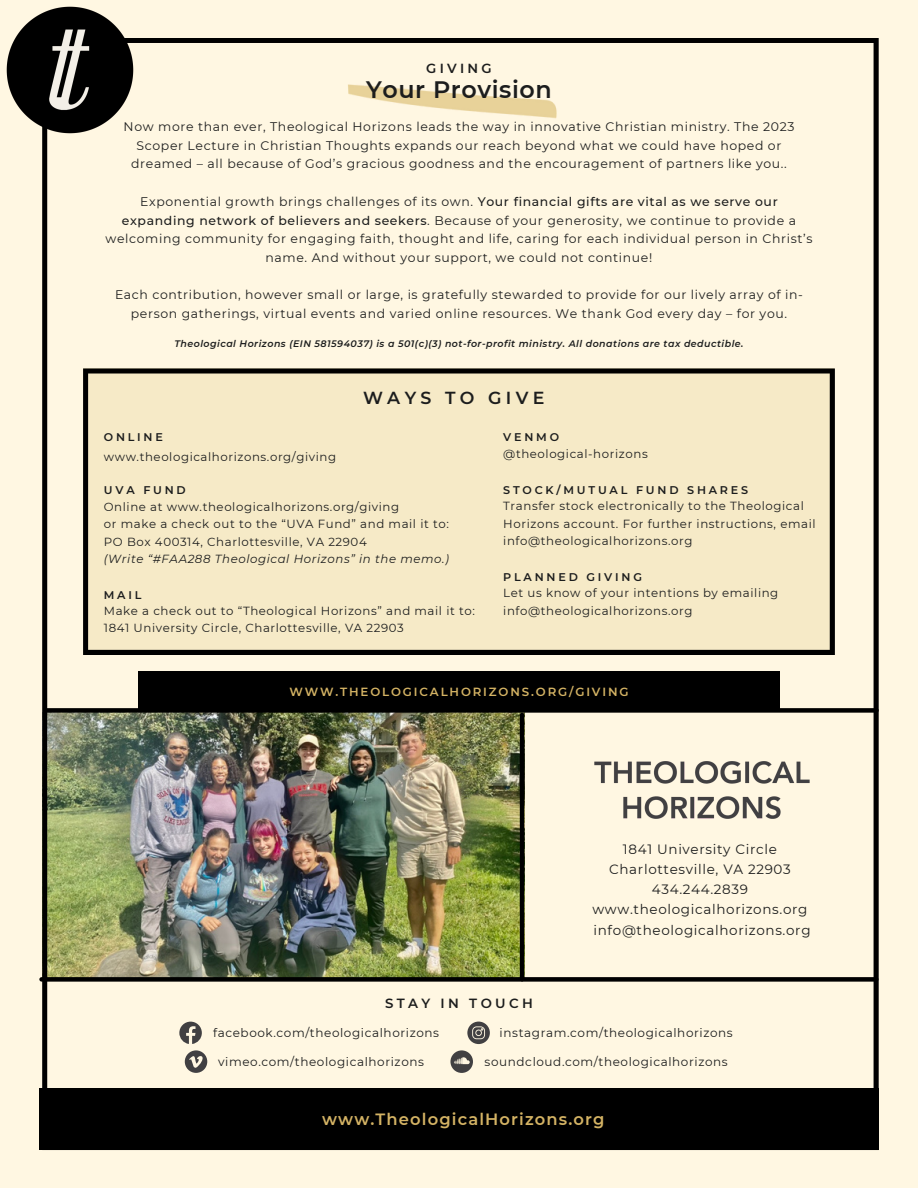
<style>
.page{position:relative;width:918px;height:1188px;background:#fff7e2}
.page>*{position:absolute;margin:0;border:0;box-sizing:border-box;transform-origin:0 0}
.t1{font:600 23.85px "Montserrat";letter-spacing:.025em;color:#1c1d1d}
.t2{font:600 17.4px "Montserrat";letter-spacing:.25em;color:#1c1d1d}
.t3{font:600 16.35px "Montserrat";letter-spacing:.07em;color:#d4b364}
.t4{font:13.5px/20.2px "Montserrat";letter-spacing:.05em;color:#1c1d1d;text-align:center}
.t5{font:600 13.35px "Montserrat";letter-spacing:.25em;color:#1c1d1d}
.t6{font:600 13.2px "Montserrat";letter-spacing:.25em;color:#1c1d1d}
.t7{font:12.45px/18.8px "Montserrat";letter-spacing:.05em;color:#1c1d1d;text-align:center}
.t8{font:12px "Montserrat";letter-spacing:.05em;color:#1c1d1d}
.t9{font:600 11.85px "Montserrat";letter-spacing:.155em;color:#d4b364}
.t10{font:11.7px/17.4px "Montserrat";letter-spacing:.05em;color:#1c1d1d}
.t11{font:italic 11.7px "Montserrat";letter-spacing:.05em;color:#1c1d1d}
.t12{font:600 11.1px "Montserrat";letter-spacing:.25em;color:#1c1d1d}
.t13{font:italic 600 9.45px "Montserrat";letter-spacing:.05em;color:#1c1d1d}
.s1{font-weight:500}
</style>
<div class="page">
<img style="left:42px;top:38px;width:837px;height:1050px">
<div style="left:83px;top:368px;width:752px;height:287px;background:#f6eac7"></div>
<hr style="left:520px;top:715px;width:4px;height:264px;background:#000">
<img style="left:578px;top:728px;width:249px;height:124px">
<div style="left:42px;top:977px;width:834px;height:5px;background:#000"></div>
<div style="left:138px;top:671px;width:642px;height:39px;background:#000"></div>
<div style="left:39px;top:1088px;width:840px;height:62px;background:#000"></div>
<svg style="left:450px;top:1050px;width:23px;height:23px"></svg>
<svg style="left:179px;top:1022px;width:23px;height:22px"></svg>
<svg style="left:467px;top:1022px;width:23px;height:22px"></svg>
<svg style="left:185px;top:1050px;width:22px;height:23px"></svg>
<img style="left:6px;top:6px;width:133px;height:133px">
<img style="left:283px;top:58px;width:361px;height:93px">
<div style="left:45px;top:708px;width:832px;height:5px;background:#000"></div>
<p class="t6" style="left:426px;top:60px;width:67px">GIVING</p>
<h1 class="t1" style="left:366px;top:75px;width:187px">Your Provision</h1>
<p class="t7" style="left:124px;top:117px;width:672px">Now more than ever, Theological Horizons leads the way in innovative Christian ministry. The 2023<br>Scoper Lecture in Christian Thoughts expands our reach beyond what we could have hoped or dreamed – all because of God’s gracious goodness and the encouragement of partners like you..</p>
<p class="t7" style="left:105px;top:192px;width:709px">Exponential growth brings challenges of its own. <span class="s1">Your financial gifts are vital as we serve our expanding network of believers and seekers</span>. Because of your generosity, we continue to provide a welcoming community for engaging faith, thought and life, caring for each individual person in Christ’s name. And without your support, we could not continue!</p>
<p class="t7" style="left:115px;top:285px;width:689px">Each contribution, however small or large, is gratefully stewarded to provide for our lively array of in&shy;person gatherings, virtual events and varied online resources. We thank God every day – for you.</p>
<p class="t13" style="left:174px;top:338px;width:571px">Theological Horizons (EIN 581594037) is a 501(c)(3) not-for-profit ministry. All donations are tax deductible.</p>
<p class="t12" style="left:104px;top:430px;width:61px">ONLINE</p>
<h2 class="t2" style="left:363px;top:387px;width:183px">WAYS TO GIVE</h2>
<p class="t12" style="left:503px;top:430px;width:57px">VENMO</p>
<p class="t10" style="left:104px;top:448px;width:234px">www.theologicalhorizons.org/giving</p>
<p class="t10" style="left:104px;top:498px;width:347px">Online at www.theologicalhorizons.org/giving<br>or make a check out to the “UVA Fund” and mail it to:<br>PO Box 400314, Charlottesville, VA 22904</p>
<p class="t11" style="left:104px;top:552px;width:347px">(Write “#FAA288 Theological Horizons” in the memo.)</p>
<p class="t12" style="left:104px;top:483px;width:84px">UVA FUND</p>
<p class="t10" style="left:503px;top:445px;width:146px">@theological-horizons</p>
<p class="t12" style="left:503px;top:483px;width:246px">STOCK/MUTUAL FUND SHARES</p>
<p class="t10" style="left:503px;top:497px;width:314px">Transfer stock electronically to the Theological<br>Horizons account. For further instructions, email info@theologicalhorizons.org</p>
<p class="t12" style="left:503px;top:570px;width:140px">PLANNED GIVING</p>
<p class="t12" style="left:104px;top:588px;width:39px">MAIL</p>
<p class="t10" style="left:104px;top:602px;width:373px">Make a check out to “Theological Horizons” and mail it to:<br>1841 University Circle, Charlottesville, VA 22903</p>
<p class="t10" style="left:503px;top:585px;width:277px">Let us know of your intentions by emailing info@theologicalhorizons.org</p>
<p class="t9" style="left:289px;top:685px;width:341px">WWW.THEOLOGICALHORIZONS.ORG/GIVING</p>
<p class="t5" style="left:385px;top:995px;width:149px">STAY IN TOUCH</p>
<p class="t4" style="left:592px;top:839px;width:220px">1841 University Circle<br>Charlottesville, VA 22903<br>434.244.2839 www.theologicalhorizons.org info@theologicalhorizons.org</p>
<p class="t8" style="left:213px;top:1025px;width:228px">facebook.com/theologicalhorizons</p>
<p class="t8" style="left:500px;top:1025px;width:235px">instagram.com/theologicalhorizons</p>
<p class="t8" style="left:218px;top:1054px;width:207px">vimeo.com/theologicalhorizons</p>
<p class="t8" style="left:485px;top:1054px;width:245px">soundcloud.com/theologicalhorizons</p>
<h3 class="t3" style="left:322px;top:1110px;width:284px">www.TheologicalHorizons.org</h3>
</div>
